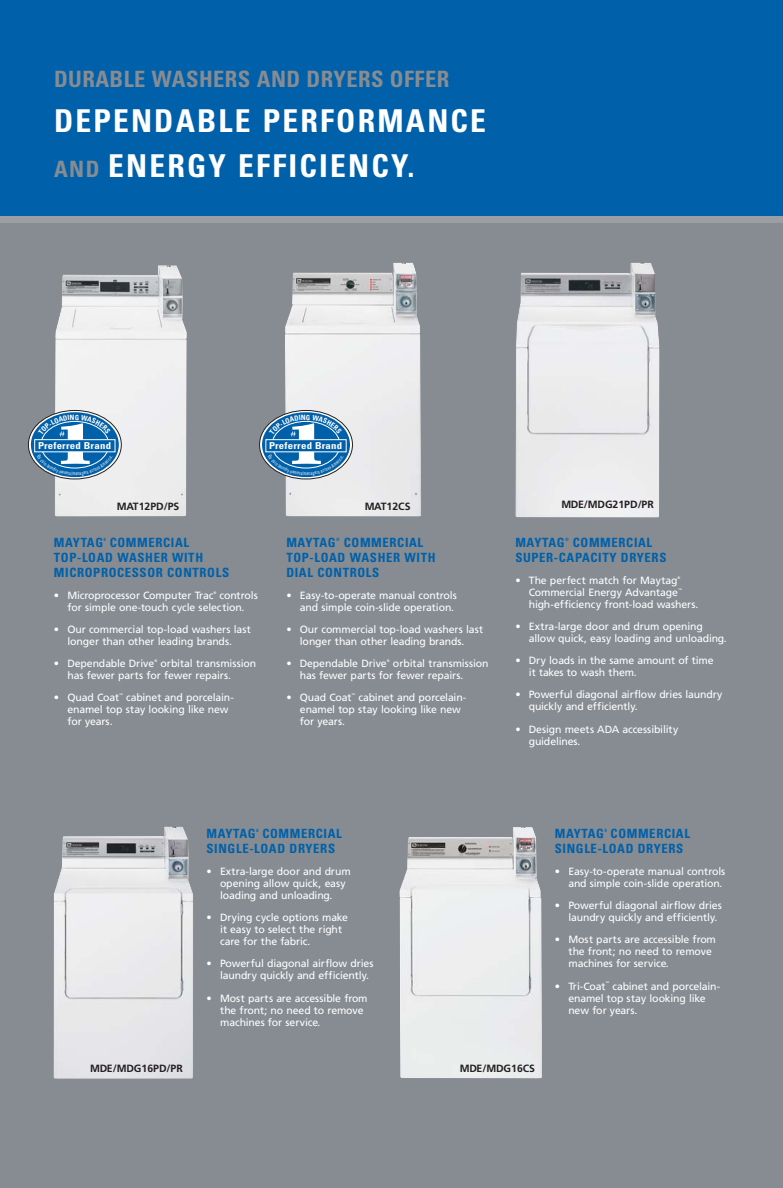
<style>
.page{position:relative;width:783px;height:1188px;background:#fff}
.page>*{position:absolute;margin:0;border:0;box-sizing:border-box;transform-origin:0 0}
.t1{font:700 condensed 31.5px/45px "Univers";letter-spacing:.07em;color:#fff}
.t2{font:700 condensed 22.5px "Univers";letter-spacing:.02em;color:#868c92}
.t3{font:700 condensed 12.75px/15px "Univers";letter-spacing:.05em;color:#0060a9}
.t4{font:10.5px/12px "Frutiger";letter-spacing:-.02em;color:#fff}
.t5{font:10.5px/12px "Frutiger";color:#fff}
.t6{font:700 10.5px "Frutiger";color:#231f20}
.t7{font:700 condensed 9.6px "Univers";letter-spacing:.025em;color:#fff;scale:1.13 1}
.t8{font:700 condensed 4.5px "Univers";color:#0060a9}
.t9{font:3.75px "Frutiger";color:#fff}
.s1{font-size:22.5px;color:#868c92}
</style>
<div class="page">
<div style="left:0;top:219px;width:783px;height:969px;background:#868c92"></div>
<div style="left:0;top:0;width:783px;height:219px;background:#0060a9"></div>
<div style="left:0;top:216px;width:783px;height:7px;background:#9b9ea3"></div>
<img style="left:55px;top:265px;width:132px;height:252px">
<svg style="left:28px;top:410px;width:94px;height:69px"></svg>
<svg style="left:31px;top:412px;width:88px;height:65px"></svg>
<div style="left:34px;top:439px;width:81px;height:13px;background:#0060a9;border:1px solid #fff"></div>
<img style="left:285px;top:262px;width:136px;height:255px">
<svg style="left:260px;top:410px;width:92px;height:69px"></svg>
<div style="left:259px;top:410px;width:94px;height:69px;border:1px solid #231f20;border-radius:50%"></div>
<svg style="left:262px;top:412px;width:88px;height:65px"></svg>
<svg style="left:266px;top:439px;width:80px;height:13px"></svg>
<img style="left:515px;top:262px;width:145px;height:256px">
<img style="left:53px;top:826px;width:140px;height:253px">
<img style="left:399px;top:827px;width:143px;height:252px">
<svg style="left:37px;top:414px;width:76px;height:61px"></svg>
<svg style="left:268px;top:414px;width:76px;height:61px;background:#3e83b8"></svg>
<h2 class="t2" style="left:54px;top:68px;width:397px">DURABLE WASHERS AND DRYERS OFFER</h2>
<h1 class="t1" style="left:54px;top:100px;width:434px">DEPENDABLE PERFORMANCE<br><span class="s1">AND</span> ENERGY EFFICIENCY.</h1>
<p class="t7" style="left:38px;top:441px;width:66px">Preferred Brand</p>
<p class="t7" style="left:269px;top:441px;width:66px">Preferred Brand</p>
<p class="t6" style="left:117px;top:501px;width:64px">MAT12PD/PS</p>
<p class="t6" style="left:365px;top:501px;width:47px">MAT12CS</p>
<p class="t6" style="left:561px;top:499px;width:94px">MDE/MDG21PD/PR</p>
<p class="t3" style="left:54px;top:536px;width:51px">MAYTAG</p>
<p class="t8" style="left:104px;top:537px;width:3px">0</p>
<p class="t3" style="left:54px;top:536px;width:177px;text-indent:56px">COMMERCIAL<br>TOP-LOAD WASHER WITH<br>MICROPROCESSOR CONTROLS</p>
<p class="t4" style="left:54px;top:590px;width:161px">• Microprocessor Computer Trac</p>
<p class="t9" style="left:213px;top:591px;width:4px">®</p>
<p class="t4" style="left:67px;top:590px;width:192px;text-indent:152px">controls for simple one-touch cycle selection.</p>
<p class="t4" style="left:54px;top:624px;width:198px;text-align:center">• Our commercial top-load washers last longer than other leading brands.</p>
<p class="t4" style="left:54px;top:658px;width:102px">• Dependable Drive</p>
<p class="t9" style="left:154px;top:659px;width:4px">®</p>
<p class="t5" style="left:67px;top:658px;width:190px;text-indent:93px">orbital transmission has fewer parts for fewer repairs.</p>
<p class="t4" style="left:54px;top:692px;width:67px">• Quad Coat</p>
<p class="t9" style="left:119px;top:693px;width:5px">™</p>
<p class="t4" style="left:67px;top:692px;width:168px;text-indent:59px">cabinet and porcelain&shy;enamel top stay looking like new for years.</p>
<p class="t3" style="left:286px;top:536px;width:51px">MAYTAG</p>
<p class="t8" style="left:336px;top:537px;width:5px">®</p>
<p class="t3" style="left:286px;top:536px;width:151px;text-indent:57px">COMMERCIAL<br>TOP-LOAD WASHER WITH<br>DIAL CONTROLS</p>
<p class="t4" style="left:286px;top:590px;width:172px;text-align:right">• Easy-to-operate manual controls and simple coin-slide operation.</p>
<p class="t4" style="left:286px;top:624px;width:198px;text-align:center">• Our commercial top-load washers last longer than other leading brands.</p>
<p class="t4" style="left:286px;top:658px;width:102px">• Dependable Drive</p>
<p class="t9" style="left:387px;top:659px;width:4px">®</p>
<p class="t5" style="left:300px;top:658px;width:190px;text-indent:93px">orbital transmission has fewer parts for fewer repairs.</p>
<p class="t4" style="left:286px;top:692px;width:67px">• Quad Coat</p>
<p class="t9" style="left:352px;top:693px;width:5px">™</p>
<p class="t4" style="left:300px;top:692px;width:168px;text-indent:59px">cabinet and porcelain&shy;enamel top stay looking like new for years.</p>
<p class="t3" style="left:515px;top:536px;width:51px">MAYTAG</p>
<p class="t8" style="left:565px;top:537px;width:5px">®</p>
<p class="t3" style="left:515px;top:536px;width:153px;text-indent:57px">COMMERCIAL<br>SUPER-CAPACITY DRYERS</p>
<p class="t5" style="left:515px;top:575px;width:164px">• The perfect match for Maytag</p>
<p class="t9" style="left:677px;top:576px;width:4px">®</p>
<p class="t4" style="left:529px;top:587px;width:151px">Commercial Energy Advantage</p>
<p class="t9" style="left:678px;top:588px;width:5px">™</p>
<p class="t5" style="left:529px;top:599px;width:171px">high-efficiency front-load washers.</p>
<p class="t4" style="left:529px;top:621px;width:200px;text-indent:-13px">• Extra-large door and drum opening allow quick, easy loading and unloading.</p>
<p class="t4" style="left:529px;top:655px;width:186px;text-indent:-13px">• Dry loads in the same amount of time it takes to wash them.</p>
<p class="t4" style="left:529px;top:689px;width:195px;text-indent:-13px">• Powerful diagonal airflow dries laundry quickly and efficiently.</p>
<p class="t4" style="left:529px;top:724px;width:151px;text-indent:-13px">• Design meets ADA accessibility guidelines.</p>
<p class="t3" style="left:207px;top:827px;width:51px">MAYTAG</p>
<p class="t8" style="left:256px;top:828px;width:3px">0</p>
<p class="t3" style="left:207px;top:827px;width:137px;text-indent:56px">COMMERCIAL<br>SINGLE-LOAD DRYERS</p>
<p class="t4" style="left:220px;top:866px;width:132px;text-indent:-13px">• Extra-large door and drum opening allow quick, easy loading and unloading.</p>
<p class="t4" style="left:220px;top:912px;width:129px;text-indent:-13px">• Drying cycle options make it easy to select the right care for the fabric.</p>
<p class="t4" style="left:220px;top:958px;width:155px;text-indent:-13px">• Powerful diagonal airflow dries laundry quickly and efficiently.</p>
<p class="t4" style="left:220px;top:992px;width:149px;text-indent:-13px">• Most parts are accessible from the front; no need to remove machines for service.</p>
<p class="t3" style="left:555px;top:827px;width:51px">MAYTAG</p>
<p class="t8" style="left:605px;top:828px;width:3px">0</p>
<p class="t3" style="left:555px;top:827px;width:137px;text-indent:56px">COMMERCIAL<br>SINGLE-LOAD DRYERS</p>
<p class="t4" style="left:555px;top:866px;width:172px;text-align:right">• Easy-to-operate manual controls and simple coin-slide operation.</p>
<p class="t4" style="left:568px;top:900px;width:155px;text-indent:-13px">• Powerful diagonal airflow dries laundry quickly and efficiently.</p>
<p class="t4" style="left:568px;top:934px;width:149px;text-indent:-13px">• Most parts are accessible from the front; no need to remove machines for service.</p>
<p class="t4" style="left:555px;top:980px;width:52px">• Tri-Coat</p>
<p class="t9" style="left:606px;top:981px;width:5px">™</p>
<p class="t4" style="left:568px;top:980px;width:154px;text-indent:44px">cabinet and porcelain&shy;enamel top stay looking like new for years.</p>
<p class="t6" style="left:90px;top:1063px;width:94px">MDE/MDG16PD/PR</p>
<p class="t6" style="left:460px;top:1063px;width:77px">MDE/MDG16CS</p>
</div>
